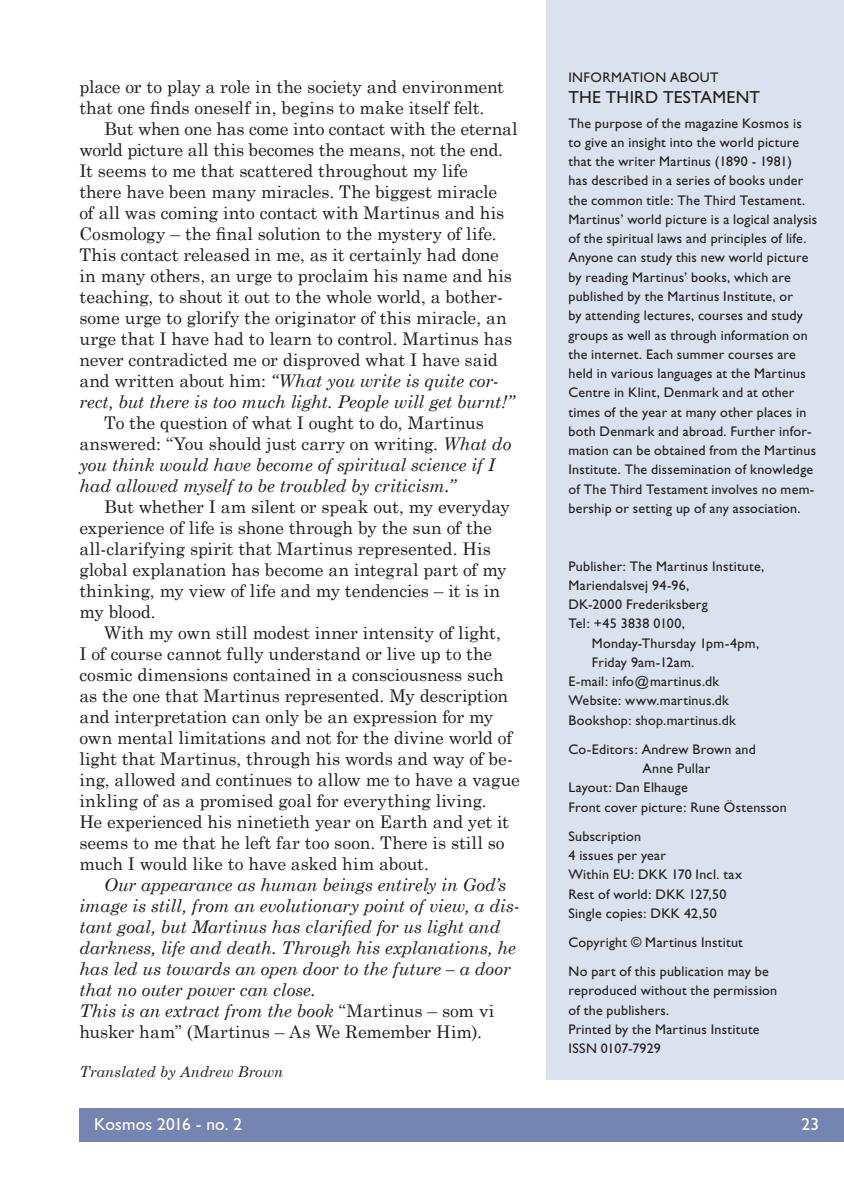
<style>
.page{position:relative;width:844px;height:1191px;background:#fff}
.page>*{position:absolute;margin:0;border:0;box-sizing:border-box;transform-origin:0 0}
.t1{font:17.5px/21px "Century Schoolbook";letter-spacing:-.005em;color:#231f20}
.t2{font:italic 17.5px/21px "Century Schoolbook";letter-spacing:-.005em;color:#231f20}
.t3{font:17.5px "Gill Sans";letter-spacing:.005em;color:#fff}
.t4{font:17.5px "Gill Sans";letter-spacing:.015em;color:#231f20}
.t5{font:italic 14.88px "Century Schoolbook";color:#231f20}
.Kolofontekst{font:14px/19.2px "Gill Sans";letter-spacing:.015em;color:#231f20}
.s1{font-style:italic}
.s2{font-style:normal}
</style>
<div class="page">
<div style="left:79px;top:1107px;width:764px;height:34px;background:#7585b2"></div>
<div style="left:546px;top:0;width:297px;height:1079px;background:#dae1ef"></div>
<p class="t1" style="left:79px;top:75px;width:426px">place or to play a role in the society and environment that one finds oneself in, begins to make itself felt.</p>
<p class="t1" style="left:79px;top:117px;width:439px;text-indent:25px">But when one has come into contact with the eternal world picture all this becomes the means, not the end.</p>
<p class="t1" style="left:79px;top:159px;width:436px">It seems to me that scattered throughout my life there have been many miracles. The biggest miracle of all was coming into contact with Martinus and his Cosmology – the final solution to the mystery of life.<br>This contact released in me, as it certainly had done in many others, an urge to proclaim his name and his teaching, to shout it out to the whole world, a bother&shy;some urge to glorify the originator of this miracle, an urge that I have had to learn to control. Martinus has never contradicted me or disproved what I have said and written about him: <span class="s1">“What you write is quite cor&shy;rect, but there is too much light. People will get burnt!”</span></p>
<p class="t2" style="left:79px;top:411px;width:433px;text-indent:25px"><span class="s2">To the question of what I ought to do, Martinus answered: “You should just carry on writing.</span> What do you think would have become of spiritual science if I had allowed myself to be troubled by criticism.”</p>
<p class="t1" style="left:79px;top:495px;width:432px;text-indent:25px">But whether I am silent or speak out, my everyday experience of life is shone through by the sun of the all-clarifying spirit that Martinus represented. His global explanation has become an integral part of my thinking, my view of life and my tendencies – it is in my blood.</p>
<p class="t1" style="left:79px;top:621px;width:442px;text-indent:25px">With my own still modest inner intensity of light,<br>I of course cannot fully understand or live up to the cosmic dimensions contained in a consciousness such as the one that Martinus represented. My description and interpretation can only be an expression for my own mental limitations and not for the divine world of light that Martinus, through his words and way of be&shy;ing, allowed and continues to allow me to have a vague inkling of as a promised goal for everything living.<br>He experienced his ninetieth year on Earth and yet it seems to me that he left far too soon. There is still so much I would like to have asked him about.</p>
<p class="t2" style="left:79px;top:873px;width:441px;text-indent:25px">Our appearance as human beings entirely in God’s image is still, from an evolutionary point of view, a dis&shy;tant goal, but Martinus has clarified for us light and darkness, life and death. Through his explanations, he has led us towards an open door to the future – a door that no outer power can close.</p>
<p class="t1" style="left:79px;top:999px;width:416px"><span class="s1">This is an extract from the book</span> “Martinus – som vi husker ham” (Martinus – As We Remember Him).</p>
<p class="t5" style="left:79px;top:1060px;width:205px">Translated by Andrew Brown</p>
<p class="Kolofontekst" style="left:568px;top:68px;width:152px">INFORMATION ABOUT</p>
<p class="t4" style="left:568px;top:87px;width:193px">THE THIRD TESTAMENT</p>
<p class="Kolofontekst" style="left:568px;top:113px;width:250px">The purpose of the magazine Kosmos is to give an insight into the world picture that the writer Martinus (1890 - 1981)<br>has described in a series of books under the common title: The Third Testament.<br>Martinus’ world picture is a logical analysis of the spiritual laws and principles of life.<br>Anyone can study this new world picture by reading Martinus’ books, which are published by the Martinus Institute, or<br>by attending lectures, courses and study groups as well as through information on the internet. Each summer courses are held in various languages at the Martinus Centre in Klint, Denmark and at other times of the year at many other places in both Denmark and abroad. Further infor&shy;mation can be obtained from the Martinus Institute. The dissemination of knowledge of The Third Testament involves no mem&shy;bership or setting up of any association.</p>
<p class="Kolofontekst" style="left:568px;top:556px;width:197px">Publisher: The Martinus Institute,</p>
<p class="Kolofontekst" style="left:568px;top:575px;width:141px">Mariendalsvej 94-96,<br>DK-2000 Frederiksberg</p>
<p class="Kolofontekst" style="left:568px;top:614px;width:118px">Tel: +45 3838 0100,</p>
<p class="Kolofontekst" style="left:591px;top:633px;width:169px">Monday-Thursday 1pm-4pm,</p>
<p class="Kolofontekst" style="left:591px;top:652px;width:104px">Friday 9am-12am.</p>
<p class="Kolofontekst" style="left:568px;top:672px;width:152px">E-mail: info@martinus.dk</p>
<p class="Kolofontekst" style="left:568px;top:691px;width:162px">Website: www.martinus.dk</p>
<p class="Kolofontekst" style="left:568px;top:710px;width:169px">Bookshop: shop.martinus.dk</p>
<p class="Kolofontekst" style="left:642px;top:739px;width:115px;text-indent:-74px">Co-Editors: Andrew Brown and<br>Anne Pullar</p>
<p class="Kolofontekst" style="left:568px;top:778px;width:121px">Layout: Dan Elhauge</p>
<p class="Kolofontekst" style="left:568px;top:797px;width:220px">Front cover picture: Rune Östensson</p>
<p class="Kolofontekst" style="left:568px;top:826px;width:74px">Subscription</p>
<p class="Kolofontekst" style="left:568px;top:845px;width:99px">4 issues per year</p>
<p class="Kolofontekst" style="left:568px;top:865px;width:175px">Within EU: DKK 170 Incl. tax</p>
<p class="Kolofontekst" style="left:568px;top:884px;width:159px">Rest of world: DKK 127,50</p>
<p class="Kolofontekst" style="left:568px;top:903px;width:150px">Single copies: DKK 42,50</p>
<p class="Kolofontekst" style="left:568px;top:932px;width:176px">Copyright © Martinus Institut</p>
<p class="Kolofontekst" style="left:568px;top:962px;width:210px">No part of this publication may be reproduced without the permission of the publishers.</p>
<p class="Kolofontekst" style="left:568px;top:1019px;width:193px">Printed by the Martinus Institute</p>
<p class="Kolofontekst" style="left:568px;top:1039px;width:94px">ISSN 0107-7929</p>
<p class="t3" style="left:94px;top:1114px;width:149px">Kosmos 2016 - no. 2</p>
<p class="t3" style="left:801px;top:1114px;width:19px">23</p>
</div>
